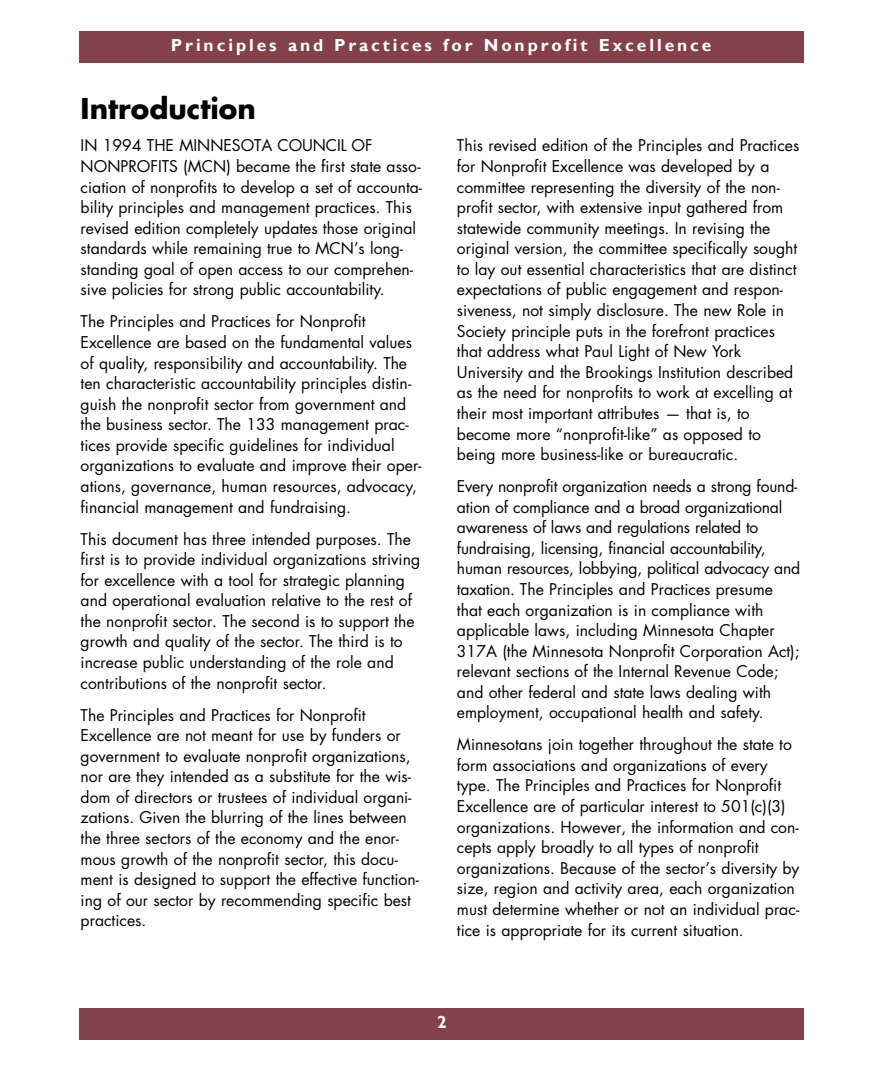
<style>
.page{position:relative;width:882px;height:1071px;background:#fff}
.page>*{position:absolute;margin:0;border:0;box-sizing:border-box;transform-origin:0 0}
.t1{font:700 28px "Futura";color:#000}
.t2{font:700 17.5px "Gill Sans";letter-spacing:.165em;color:#fff}
.t3{font:15.75px/20.7px "Futura";color:#000}
</style>
<div class="page">
<div style="left:79px;top:1008px;width:724px;height:32px;background:#83414b"></div>
<div style="left:79px;top:32px;width:724px;height:31px;background:#83414b"></div>
<p class="t2" style="left:171px;top:35px;width:542px">Principles and Practices for Nonprofit Excellence</p>
<h1 class="t1" style="left:81px;top:90px;width:177px">Introduction</h1>
<p class="t3" style="left:81px;top:135px;width:343px">IN 1994 THE MINNESOTA COUNCIL OF NONPROFITS (MCN) became the first state asso&shy;ciation of nonprofits to develop a set of accounta&shy;bility principles and management practices. This revised edition completely updates those original standards while remaining true to MCN’s long&shy;standing goal of open access to our comprehen&shy;sive policies for strong public accountability.</p>
<p class="t3" style="left:81px;top:311px;width:342px">The Principles and Practices for Nonprofit Excellence are based on the fundamental values of quality, responsibility and accountability. The ten characteristic accountability principles distin&shy;guish the nonprofit sector from government and the business sector. The 133 management prac&shy;tices provide specific guidelines for individual organizations to evaluate and improve their oper&shy;ations, governance, human resources, advocacy, financial management and fundraising.</p>
<p class="t3" style="left:81px;top:529px;width:341px">This document has three intended purposes. The first is to provide individual organizations striving for excellence with a tool for strategic planning and operational evaluation relative to the rest of the nonprofit sector. The second is to support the growth and quality of the sector. The third is to increase public understanding of the role and contributions of the nonprofit sector.</p>
<p class="t3" style="left:81px;top:705px;width:340px">The Principles and Practices for Nonprofit Excellence are not meant for use by funders or government to evaluate nonprofit organizations, nor are they intended as a substitute for the wis&shy;dom of directors or trustees of individual organi&shy;zations. Given the blurring of the lines between the three sectors of the economy and the enor&shy;mous growth of the nonprofit sector, this docu&shy;ment is designed to support the effective function&shy;ing of our sector by recommending specific best practices.</p>
<p class="t3" style="left:457px;top:135px;width:344px">This revised edition of the Principles and Practices for Nonprofit Excellence was developed by a committee representing the diversity of the non&shy;profit sector, with extensive input gathered from statewide community meetings. In revising the original version, the committee specifically sought to lay out essential characteristics that are distinct expectations of public engagement and respon&shy;siveness, not simply disclosure. The new Role in Society principle puts in the forefront practices that address what Paul Light of New York University and the Brookings Institution described as the need for nonprofits to work at excelling at their most important attributes — that is, to become more “nonprofit-like” as opposed to being more business-like or bureaucratic.</p>
<p class="t3" style="left:457px;top:476px;width:345px">Every nonprofit organization needs a strong found&shy;ation of compliance and a broad organizational awareness of laws and regulations related to fundraising, licensing, financial accountability, human resources, lobbying, political advocacy and taxation. The Principles and Practices presume that each organization is in compliance with applicable laws, including Minnesota Chapter 317A (the Minnesota Nonprofit Corporation Act); relevant sections of the Internal Revenue Code; and other federal and state laws dealing with employment, occupational health and safety.</p>
<p class="t3" style="left:457px;top:734px;width:344px">Minnesotans join together throughout the state to form associations and organizations of every type. The Principles and Practices for Nonprofit Excellence are of particular interest to 501(c)(3) organizations. However, the information and con&shy;cepts apply broadly to all types of nonprofit organizations. Because of the sector’s diversity by size, region and activity area, each organization must determine whether or not an individual prac&shy;tice is appropriate for its current situation.</p>
<p class="t2" style="left:437px;top:1012px;width:11px">2</p>
</div>
